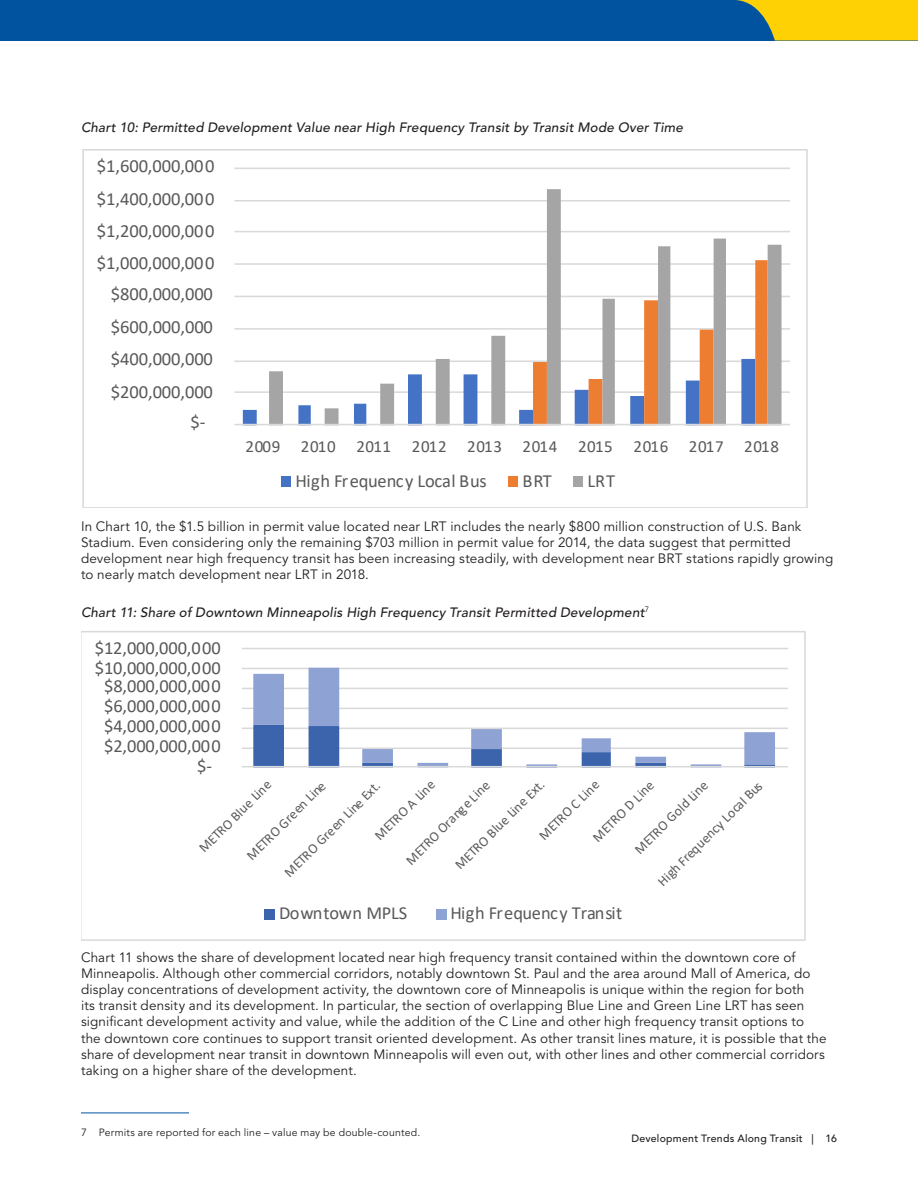
<style>
.page{position:relative;width:918px;height:1188px;background:#fff}
.page>*{position:absolute;margin:0;border:0;box-sizing:border-box;transform-origin:0 0}
.t1{font:18.45px "Calibri";letter-spacing:-.005em;color:#595959}
.t2{font:16.95px "Calibri";letter-spacing:.04em;color:#595959}
.t3{font:13.8px "Calibri";color:#595959}
.Body_-_Table{font:13.5px/16.2px "Avenir LT Std";letter-spacing:.01em;color:#231f20}
.t4{font:italic 500 13.5px "Avenir LT Std";letter-spacing:.015em;color:#231f20}
.Footnote{font:10.5px "Avenir LT Std";letter-spacing:.02em;color:#231f20}
.t5{font:500 10.5px "Avenir LT Std";letter-spacing:.025em;color:#231f20}
</style>
<div class="page">
<div style="left:0;top:0;width:918px;height:40px;background:#0153a0"></div>
<svg style="left:736px;top:0;width:182px;height:40px;background:#d8be1c"></svg>
<hr style="left:81px;top:1113px;width:108px;height:1px;background:#0153a0">
<svg style="left:81px;top:631px;width:725px;height:310px"></svg>
<svg style="left:82px;top:149px;width:726px;height:359px"></svg>
<p class="t4" style="left:81px;top:119px;width:604px">Chart 10: Permitted Development Value near High Frequency Transit by Transit Mode Over Time</p>
<p class="t1" style="left:97px;top:153px;width:119px">$1,600,000,000</p>
<p class="t1" style="left:97px;top:186px;width:119px">$1,400,000,000</p>
<p class="t1" style="left:97px;top:218px;width:119px">$1,200,000,000</p>
<p class="t1" style="left:97px;top:250px;width:119px">$1,000,000,000</p>
<p class="t1" style="left:111px;top:281px;width:104px">$800,000,000</p>
<p class="t1" style="left:111px;top:314px;width:104px">$600,000,000</p>
<p class="t1" style="left:111px;top:346px;width:104px">$400,000,000</p>
<p class="t1" style="left:111px;top:379px;width:104px">$200,000,000</p>
<p class="t1" style="left:191px;top:409px;width:16px">$-</p>
<p class="t2" style="left:246px;top:434px;width:535px">2009 2010 2011 2012 2013 2014 2015 2016 2017 2018</p>
<p class="t1" style="left:296px;top:468px;width:192px">High Frequency Local Bus</p>
<p class="t1" style="left:523px;top:468px;width:31px">BRT</p>
<p class="t1" style="left:588px;top:468px;width:29px">LRT</p>
<p class="Body_-_Table" style="left:81px;top:518px;width:754px">In Chart 10, the $1.5 billion in permit value located near LRT includes the nearly $800 million construction of U.S. Bank Stadium. Even considering only the remaining $703 million in permit value for 2014, the data suggest that permitted development near high frequency transit has been increasing steadily, with development near BRT stations rapidly growing to nearly match development near LRT in 2018.</p>
<p class="t4" style="left:81px;top:604px;width:570px">Chart 11: Share of Downtown Minneapolis High Frequency Transit Permitted Development<sup>7</sup></p>
<p class="t1" style="left:95px;top:635px;width:127px">$12,000,000,000</p>
<p class="t1" style="left:95px;top:655px;width:127px">$10,000,000,000</p>
<p class="t1" style="left:104px;top:673px;width:118px">$8,000,000,000</p>
<p class="t1" style="left:104px;top:693px;width:118px">$6,000,000,000</p>
<p class="t1" style="left:104px;top:713px;width:118px">$4,000,000,000</p>
<p class="t1" style="left:104px;top:733px;width:118px">$2,000,000,000</p>
<p class="t1" style="left:197px;top:753px;width:16px">$-</p>
<p class="t3" style="left:370px;top:831px;width:80px;rotate:-45deg">METRO A Line</p>
<p class="t3" style="left:534px;top:831px;width:80px;rotate:-45deg">METRO C Line</p>
<p class="t3" style="left:195px;top:843px;width:97px;rotate:-45deg">METRO Blue Line</p>
<p class="t3" style="left:588px;top:833px;width:82px;rotate:-45deg">METRO D Line</p>
<p class="t3" style="left:401px;top:856px;width:114px;rotate:-45deg">METRO Orange Line</p>
<p class="t3" style="left:630px;top:845px;width:99px;rotate:-45deg">METRO Gold Line</p>
<p class="t3" style="left:451px;top:860px;width:122px;rotate:-45deg">METRO Blue Line Ext.</p>
<p class="t3" style="left:653px;top:877px;width:143px;rotate:-45deg">High Frequency Local Bus</p>
<p class="t3" style="left:242px;top:851px;width:107px;rotate:-45deg">METRO Green Line</p>
<p class="t3" style="left:280px;top:868px;width:131px;rotate:-45deg">METRO Green Line Ext.</p>
<p class="t1" style="left:279px;top:900px;width:130px">Downtown MPLS</p>
<p class="t1" style="left:450px;top:900px;width:173px">High Frequency Transit</p>
<p class="Body_-_Table" style="left:81px;top:949px;width:747px">Chart 11 shows the share of development located near high frequency transit contained within the downtown core of Minneapolis. Although other commercial corridors, notably downtown St. Paul and the area around Mall of America, do display concentrations of development activity, the downtown core of Minneapolis is unique within the region for both<br>its transit density and its development. In particular, the section of overlapping Blue Line and Green Line LRT has seen significant development activity and value, while the addition of the C Line and other high frequency transit options to the downtown core continues to support transit oriented development. As other transit lines mature, it is possible that the share of development near transit in downtown Minneapolis will even out, with other lines and other commercial corridors taking on a higher share of the development.</p>
<p class="Footnote" style="left:81px;top:1126px;width:341px">7 Permits are reported for each line – value may be double-counted.</p>
<p class="t5" style="left:631px;top:1132px;width:207px">Development Trends Along Transit | 16</p>
</div>
